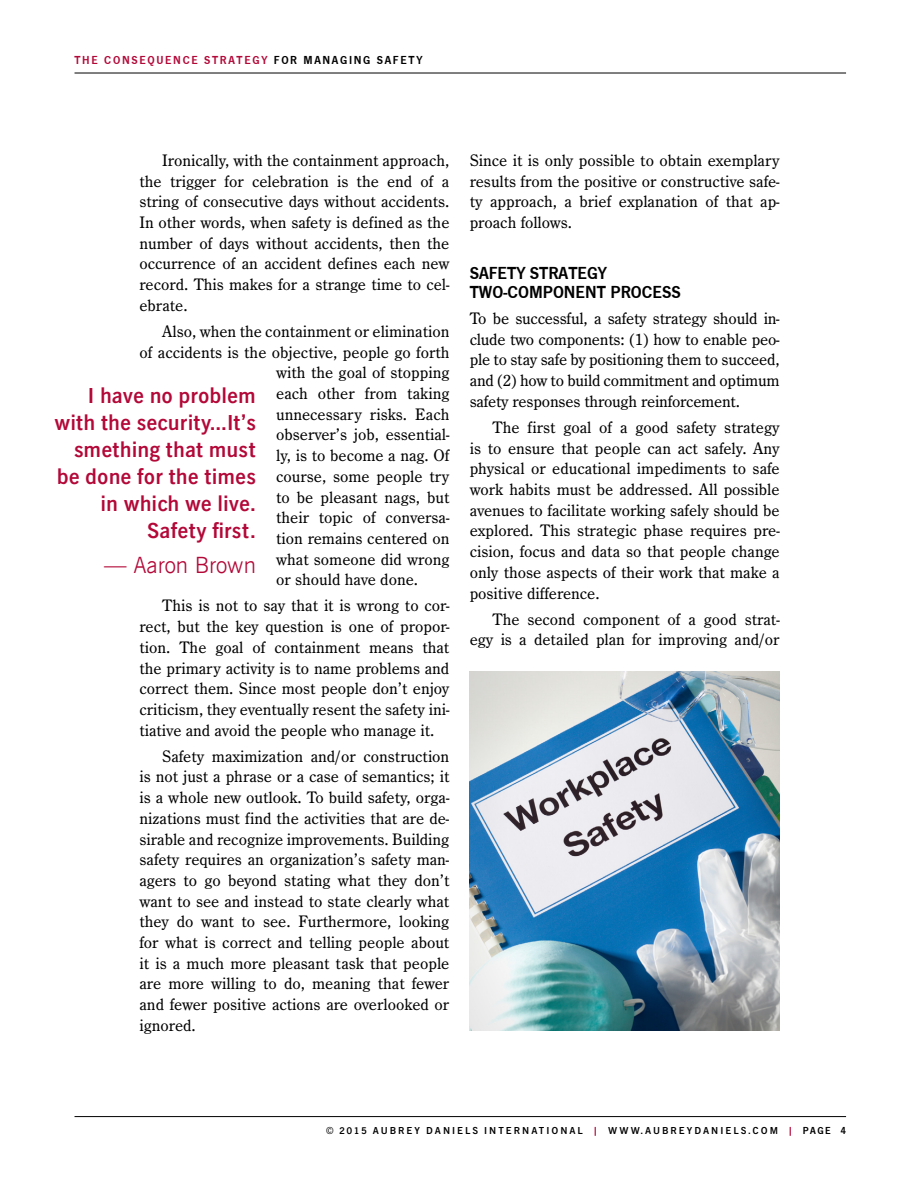
<style>
.page{position:relative;width:918px;height:1188px;background:#fff}
.page>*{position:absolute;margin:0;border:0;box-sizing:border-box;transform-origin:0 0}
.t1{font:500 22.5px/27px "News Gothic Text EF Pro";color:#b30838;text-align:right}
.t2{font:22.5px "News Gothic Lt BT";color:#b30838}
.t3{font:18px/18.8px "News Got Dem";color:#000}
.t4{font:17.25px/20.7px "Century Old Sty EF";color:#000;text-align:justify}
.t5{font:12px "News Got Dem";letter-spacing:.14em;color:#b30838}
.t6{font:500 10.5px "News Gothic Text EF Pro";letter-spacing:.19em;color:#000}
.s1{color:#000}
.s2{font-family:"News Got Dem";font-weight:400;color:#b30838}
.s3{font-family:"News Got Dem";font-weight:400}
</style>
<div class="page">
<hr style="left:75px;top:73px;width:771px;height:1px;background:#000">
<hr style="left:75px;top:1116px;width:771px;height:1px;background:#000">
<img style="left:470px;top:672px;width:309px;height:358px">
<p class="t5" style="left:75px;top:53px;width:349px">THE CONSEQUENCE STRATEGY <span class="s1">FOR MANAGING SAFETY</span></p>
<p class="t4" style="left:140px;top:150px;width:311px;text-indent:23px">Ironically, with the containment approach, the trigger for celebration is the end of a string of consecutive days without accidents.<br>In other words, when safety is defined as the number of days without accidents, then the occurrence of an accident defines each new record. This makes for a strange time to cel&shy;ebrate.</p>
<p class="t4" style="left:162px;top:321px;width:289px">Also, when the containment or elimination</p>
<p class="t4" style="left:140px;top:342px;width:311px">of accidents is the objective, people go forth</p>
<p class="t4" style="left:276px;top:363px;width:175px">with the goal of stopping</p>
<p class="t4" style="left:276px;top:383px;width:175px">each other from taking</p>
<p class="t4" style="left:276px;top:404px;width:175px">unnecessary risks. Each</p>
<p class="t4" style="left:276px;top:425px;width:175px">observer’s job, essential-</p>
<p class="t4" style="left:276px;top:445px;width:175px">ly, is to become a nag. Of</p>
<p class="t4" style="left:276px;top:466px;width:175px">course, some people try</p>
<p class="t4" style="left:276px;top:487px;width:175px">to be pleasant nags, but</p>
<p class="t4" style="left:276px;top:507px;width:175px">their topic of conversa-</p>
<p class="t4" style="left:276px;top:528px;width:175px">tion remains centered on</p>
<p class="t4" style="left:276px;top:549px;width:175px">what someone did wrong</p>
<p class="t4" style="left:276px;top:570px;width:143px">or should have done.</p>
<p class="t4" style="left:140px;top:596px;width:311px;text-indent:23px">This is not to say that it is wrong to cor&shy;rect, but the key question is one of propor&shy;tion. The goal of containment means that the primary activity is to name problems and correct them. Since most people don’t enjoy criticism, they eventually resent the safety ini&shy;tiative and avoid the people who manage it.</p>
<p class="t4" style="left:140px;top:746px;width:311px;text-indent:23px">Safety maximization and/or construction is not just a phrase or a case of semantics; it is a whole new outlook. To build safety, orga&shy;nizations must find the activities that are de&shy;sirable and recognize improvements. Building safety requires an organization’s safety man&shy;agers to go beyond stating what they don’t want to see and instead to state clearly what they do want to see. Furthermore, looking for what is correct and telling people about it is a much more pleasant task that people are more willing to do, meaning that fewer and fewer positive actions are overlooked or ignored.</p>
<h1 class="t1" style="left:55px;top:382px;width:203px">I have no problem with the security...It’s smething that must be done for the times in which we live.<br>Safety first.</h1>
<h1 class="t2" style="left:104px;top:550px;width:153px">— Aaron Brown</h1>
<p class="t4" style="left:470px;top:150px;width:311px">Since it is only possible to obtain exemplary results from the positive or constructive safe&shy;ty approach, a brief explanation of that ap&shy;proach follows.</p>
<p class="t3" style="left:470px;top:264px;width:213px">SAFETY STRATEGY<br>TWO-COMPONENT PROCESS</p>
<p class="t4" style="left:470px;top:308px;width:311px">To be successful, a safety strategy should in&shy;clude two components: (1) how to enable peo&shy;ple to stay safe by positioning them to succeed, and (2) how to build commitment and optimum safety responses through reinforcement.</p>
<p class="t4" style="left:470px;top:417px;width:311px;text-indent:23px">The first goal of a good safety strategy is to ensure that people can act safely. Any physical or educational impediments to safe work habits must be addressed. All possible avenues to facilitate working safely should be explored. This strategic phase requires pre&shy;cision, focus and data so that people change only those aspects of their work that make a positive difference.</p>
<p class="t4" style="left:470px;top:609px;width:311px;text-align:right">The second component of a good strat&shy;egy is a detailed plan for improving and/or</p>
<p class="t6" style="left:327px;top:1124px;width:521px">© 2015 AUBREY DANIELS INTERNATIONAL <span class="s2">|</span> WWW.AUBREYDANIELS.COM <span class="s2">|</span> <span class="s3">PAGE 4</span></p>
</div>
